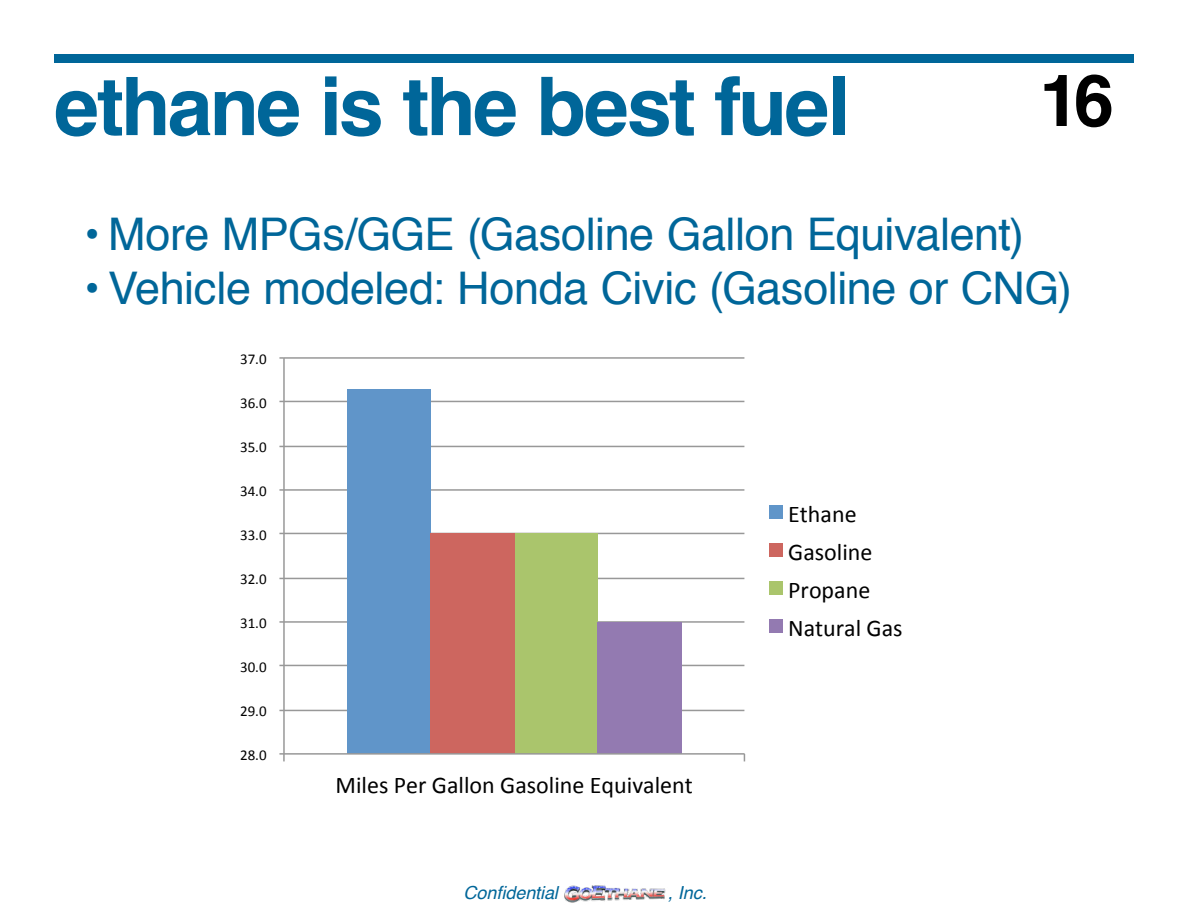
<style>
.page{position:relative;width:1188px;height:918px;background:#fff}
.page>*{position:absolute;margin:0;border:0;box-sizing:border-box;transform-origin:0 0}
.Section_Title{font:700 81px "Helvetica";letter-spacing:-.035em;color:#069}
.t1{font:700 72px "Helvetica";color:#000}
.t2{font:45px "Helvetica";letter-spacing:-.01em;color:#069}
.t3{font:24px/38px "Calibri";color:#000}
.t4{font:italic 18px "Helvetica";letter-spacing:-.005em;color:#069}
.t5{font:15px "Calibri";color:#000}
</style>
<div class="page">
<div style="left:54px;top:54px;width:1080px;height:9px;background:#069"></div>
<img style="left:564px;top:885px;width:102px;height:18px">
<hr style="left:284px;top:710px;width:460px;height:1px;background:#989898">
<hr style="left:284px;top:665px;width:460px;height:1px;background:#989898">
<hr style="left:284px;top:621px;width:460px;height:2px;background:#989898">
<hr style="left:284px;top:578px;width:460px;height:1px;background:#989898">
<hr style="left:284px;top:533px;width:460px;height:1px;background:#989898">
<hr style="left:284px;top:489px;width:460px;height:2px;background:#989898">
<hr style="left:284px;top:446px;width:460px;height:1px;background:#989898">
<hr style="left:284px;top:401px;width:460px;height:1px;background:#989898">
<hr style="left:284px;top:357px;width:460px;height:2px;background:#989898">
<div style="left:347px;top:389px;width:84px;height:365px;background:#6095c9"></div>
<div style="left:431px;top:533px;width:84px;height:221px;background:#cd665f"></div>
<div style="left:515px;top:533px;width:82px;height:221px;background:#aac56c"></div>
<div style="left:597px;top:622px;width:84px;height:132px;background:#937ab1"></div>
<hr style="left:283px;top:358px;width:2px;height:396px;background:#989898">
<hr style="left:284px;top:753px;width:461px;height:2px;background:#989898">
<svg style="left:279px;top:753px;width:6px;height:8px"></svg>
<div style="left:769px;top:506px;width:13px;height:13px;background:#6095c9"></div>
<div style="left:769px;top:544px;width:13px;height:13px;background:#cd665f"></div>
<div style="left:769px;top:582px;width:13px;height:13px;background:#aac56c"></div>
<div style="left:769px;top:620px;width:13px;height:13px;background:#937ab1"></div>
<p class="Section_Title" style="left:54px;top:41px;width:798px">ethane is the best fuel</p>
<h2 class="t1" style="left:1040px;top:43px;width:76px">16</h2>
<p class="t2" style="left:84px;top:199px;width:942px">• More MPGs/GGE (Gasoline Gallon Equivalent)</p>
<p class="t2" style="left:84px;top:253px;width:990px">• Vehicle modeled: Honda Civic (Gasoline or CNG)</p>
<p class="t5" style="left:240px;top:350px;width:28px">37.0</p>
<p class="t5" style="left:240px;top:394px;width:28px">36.0</p>
<p class="t5" style="left:240px;top:438px;width:28px">35.0</p>
<p class="t5" style="left:240px;top:482px;width:28px">34.0</p>
<p class="t5" style="left:240px;top:526px;width:28px">33.0</p>
<p class="t5" style="left:240px;top:569px;width:28px">32.0</p>
<p class="t5" style="left:240px;top:613px;width:28px">31.0</p>
<p class="t5" style="left:240px;top:657px;width:28px">30.0</p>
<p class="t5" style="left:240px;top:701px;width:28px">29.0</p>
<p class="t5" style="left:240px;top:745px;width:28px">28.0</p>
<p class="t3" style="left:336px;top:766px;width:359px">Miles Per Gallon Gasoline Equivalent</p>
<p class="t4" style="left:464px;top:878px;width:96px">Confidential</p>
<p class="t4" style="left:668px;top:878px;width:40px">, Inc.</p>
<p class="t3" style="left:788px;top:495px;width:116px">Ethane<br>Gasoline<br>Propane<br>Natural Gas</p>
</div>
